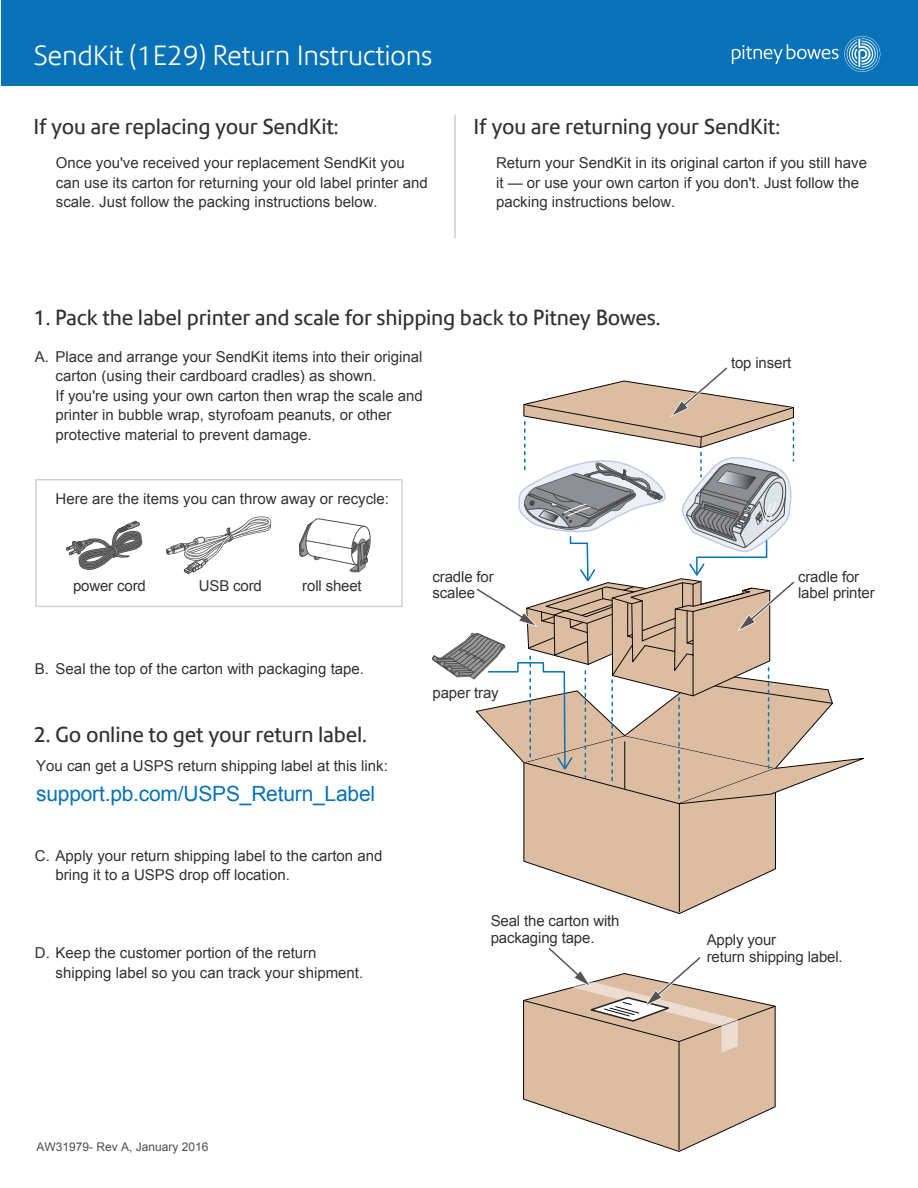
<style>
.page{position:relative;width:918px;height:1188px;background:#fff}
.page>*{position:absolute;margin:0;border:0;box-sizing:border-box;transform-origin:0 0}
.t1{font:300 27px "Precision Sans";letter-spacing:-.01em;color:#fff}
.t2{font:21px "Precision Sans";letter-spacing:-.01em;color:#323232}
.t3{font:21px "Arial";letter-spacing:-.01em;color:#0772b8}
.t4{font:15px/19.5px "Arial";color:#323232}
.t5{font:12px "Arial";color:#4d4d4d}
</style>
<div class="page">
<div style="left:1px;top:0;width:917px;height:86px;background:#0772b8"></div>
<svg style="left:523px;top:1053px;width:253px;height:99px"></svg>
<hr style="left:679px;top:1042px;width:1px;height:108px;background:#050504">
<svg style="left:523px;top:805px;width:253px;height:109px"></svg>
<hr style="left:679px;top:804px;width:1px;height:108px;background:#050504">
<hr style="left:454px;top:115px;width:2px;height:123px;background:#cdcece">
<svg style="left:732px;top:36px;width:148px;height:36px"></svg>
<svg style="left:66px;top:520px;width:76px;height:50px"></svg>
<svg style="left:166px;top:517px;width:105px;height:57px"></svg>
<svg style="left:299px;top:518px;width:72px;height:55px"></svg>
<svg style="left:523px;top:947px;width:253px;height:106px"></svg>
<div style="left:35px;top:479px;width:368px;height:128px;border:1px solid #cdcece"></div>
<svg style="left:432px;top:367px;width:432px;height:438px"></svg>
<h1 class="t1" style="left:33px;top:39px;width:401px">SendKit (1E29) Return Instructions</h1>
<h2 class="t2" style="left:33px;top:114px;width:307px">If you are replacing your SendKit:</h2>
<h2 class="t2" style="left:474px;top:114px;width:308px">If you are returning your SendKit:</h2>
<p class="t4" style="left:56px;top:153px;width:373px">Once you've received your replacement SendKit you can use its carton for returning your old label printer and scale. Just follow the packing instructions below.</p>
<p class="t4" style="left:496px;top:153px;width:372px">Return your SendKit in its original carton if you still have it — or use your own carton if you don't. Just follow the packing instructions below.</p>
<h2 class="t2" style="left:33px;top:305px;width:629px">1. Pack the label printer and scale for shipping back to Pitney Bowes.</h2>
<p class="t4" style="left:56px;top:347px;width:369px;text-indent:-21px">A. Place and arrange your SendKit items into their original carton (using their cardboard cradles) as shown.<br>If you're using your own carton then wrap the scale and printer in bubble wrap, styrofoam peanuts, or other protective material to prevent damage.</p>
<p class="t4" style="left:56px;top:489px;width:335px">Here are the items you can throw away or recycle:</p>
<p class="t4" style="left:73px;top:576px;width:74px">power cord</p>
<p class="t4" style="left:199px;top:576px;width:65px">USB cord</p>
<p class="t4" style="left:302px;top:576px;width:61px">roll sheet</p>
<p class="t4" style="left:35px;top:659px;width:331px">B. Seal the top of the carton with packaging tape.</p>
<h2 class="t2" style="left:33px;top:722px;width:335px">2. Go online to get your return label.</h2>
<p class="t4" style="left:36px;top:756px;width:353px">You can get a USPS return shipping label at this link:</p>
<h2 class="t3" style="left:36px;top:780px;width:340px">support.pb.com/USPS_Return_Label</h2>
<p class="t4" style="left:56px;top:846px;width:328px;text-indent:-21px">C. Apply your return shipping label to the carton and bring it to a USPS drop off location.</p>
<p class="t4" style="left:56px;top:943px;width:309px;text-indent:-21px">D. Keep the customer portion of the return shipping label so you can track your shipment.</p>
<p class="t4" style="left:433px;top:568px;width:63px;line-height:16.5px">cradle for scalee</p>
<p class="t4" style="left:433px;top:683px;width:68px">paper tray</p>
<p class="t4" style="left:491px;top:913px;width:130px;line-height:16.5px">Seal the carton with packaging tape.</p>
<p class="t4" style="left:731px;top:353px;width:62px">top insert</p>
<p class="t4" style="left:798px;top:568px;width:78px;line-height:16.5px">cradle for label printer</p>
<p class="t4" style="left:707px;top:932px;width:138px;line-height:16.5px">Apply your<br>return shipping label.</p>
<p class="t5" style="left:36px;top:1139px;width:174px">AW31979- Rev A, January 2016</p>
</div>
